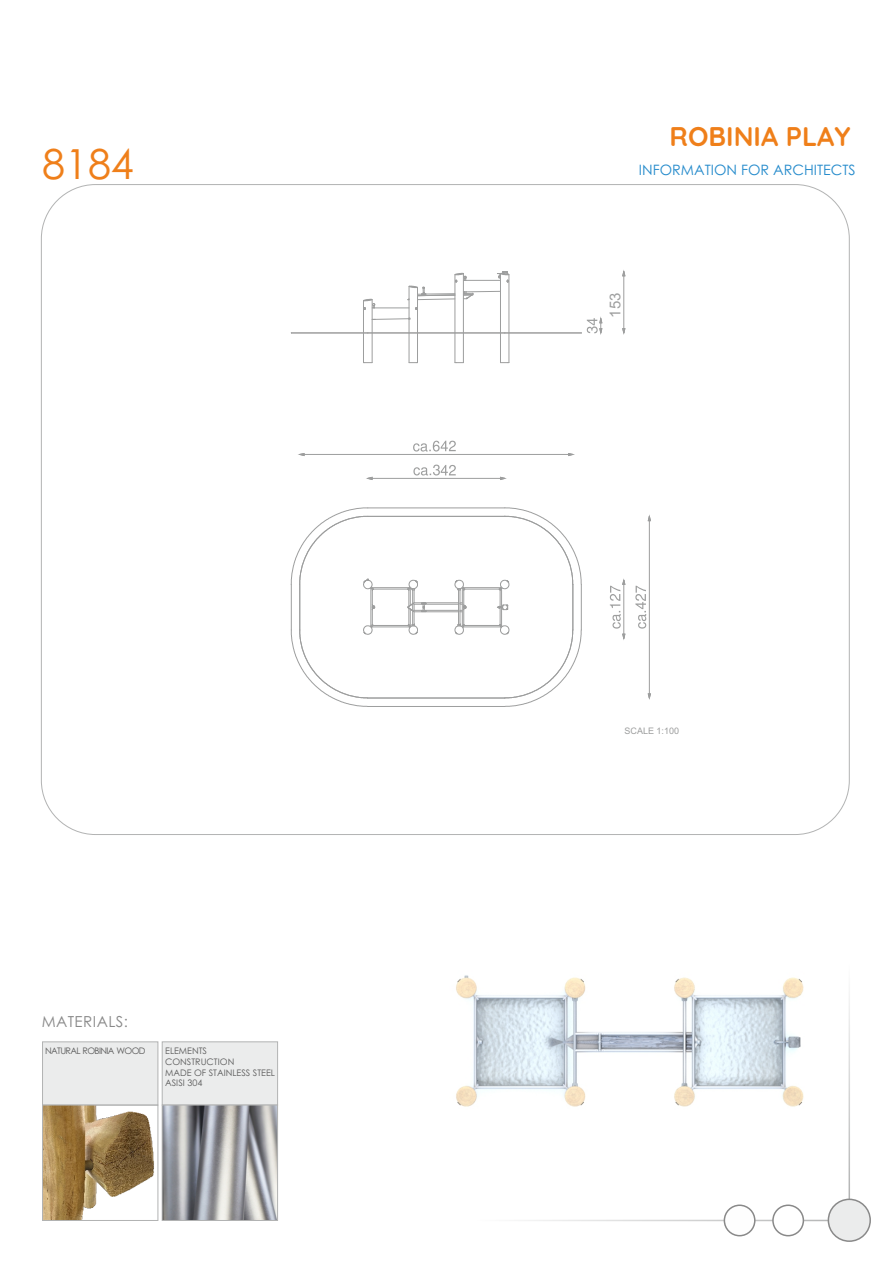
<style>
.page{position:relative;width:893px;height:1263px;background:#fff}
.page>*{position:absolute;margin:0;border:0;box-sizing:border-box;transform-origin:0 0}
.t1{font:41.4px "Century Gothic";color:#ef7f1a}
.t2{font:700 27px "Quicksand";color:#ef7f1a}
.t3{font:15.15px "Century Gothic";letter-spacing:.03em;color:#898989}
.t4{font:15px "Arial";color:#9d9e9e}
.t5{font:14.4px "Century Gothic";color:#278ccc}
.t6{font:9px/10.6px "Century Gothic";color:#5b5b5b}
.t7{font:9px "Century Gothic";letter-spacing:-.07em;color:#5b5b5b}
.t8{font:9px "Arial";color:#9d9e9e}
</style>
<div class="page">
<hr style="left:848px;top:963px;width:2px;height:236px;background:#b2b3b3">
<hr style="left:477px;top:1220px;width:372px;height:1px;background:#b2b3b3">
<div style="left:828px;top:1198px;width:43px;height:44px;background:#ebecec;border:2px solid #898989;border-radius:50%"></div>
<div style="left:724px;top:1204px;width:31px;height:32px;background:#fefefe;border:2px solid #898989;border-radius:50%"></div>
<div style="left:772px;top:1204px;width:32px;height:32px;background:#fff;border:2px solid #898989;border-radius:50%"></div>
<div style="left:42px;top:1041px;width:116px;height:64px;background:#ebecec;border:1px solid #b2b3b3"></div>
<img style="left:44px;top:1107px;width:110px;height:112px">
<div style="left:42px;top:1105px;width:116px;height:116px;border:1px solid #b2b3b3"></div>
<div style="left:162px;top:1041px;width:116px;height:64px;background:#ebecec;border:1px solid #b2b3b3"></div>
<img style="left:164px;top:1107px;width:112px;height:112px">
<div style="left:162px;top:1105px;width:116px;height:116px;border:1px solid #b2b3b3"></div>
<img style="left:456px;top:975px;width:348px;height:132px">
<hr style="left:414px;top:602px;width:45px;height:1px;background:#9d9e9e">
<hr style="left:424px;top:604px;width:35px;height:1px;background:#9d9e9e">
<hr style="left:424px;top:610px;width:35px;height:1px;background:#9d9e9e">
<hr style="left:414px;top:611px;width:45px;height:1px;background:#9d9e9e">
<hr style="left:372px;top:626px;width:37px;height:1px;background:#9d9e9e">
<hr style="left:373px;top:625px;width:35px;height:1px;background:#9d9e9e">
<hr style="left:463px;top:626px;width:38px;height:1px;background:#9d9e9e">
<hr style="left:465px;top:625px;width:34px;height:1px;background:#9d9e9e">
<hr style="left:463px;top:587px;width:38px;height:1px;background:#9d9e9e">
<hr style="left:465px;top:589px;width:34px;height:1px;background:#9d9e9e">
<hr style="left:372px;top:587px;width:37px;height:1px;background:#9d9e9e">
<hr style="left:373px;top:589px;width:35px;height:1px;background:#9d9e9e">
<hr style="left:368px;top:697px;width:137px;height:1px;background:#9d9e9e">
<hr style="left:368px;top:516px;width:137px;height:1px;background:#9d9e9e">
<hr style="left:368px;top:706px;width:137px;height:1px;background:#9d9e9e">
<hr style="left:368px;top:507px;width:137px;height:1px;background:#9d9e9e">
<svg style="left:497px;top:507px;width:85px;height:200px"></svg>
<svg style="left:454px;top:579px;width:14px;height:56px"></svg>
<svg style="left:406px;top:579px;width:22px;height:56px"></svg>
<svg style="left:290px;top:507px;width:86px;height:200px"></svg>
<hr style="left:372px;top:307px;width:37px;height:1px;background:#9d9e9e">
<hr style="left:508px;top:333px;width:1px;height:30px;background:#9d9e9e">
<hr style="left:508px;top:275px;width:1px;height:58px;background:#9d9e9e">
<hr style="left:500px;top:273px;width:1px;height:60px;background:#9d9e9e">
<hr style="left:500px;top:333px;width:1px;height:30px;background:#9d9e9e">
<hr style="left:463px;top:333px;width:1px;height:30px;background:#9d9e9e">
<hr style="left:463px;top:273px;width:1px;height:60px;background:#9d9e9e">
<hr style="left:454px;top:275px;width:1px;height:58px;background:#9d9e9e">
<hr style="left:454px;top:333px;width:1px;height:30px;background:#9d9e9e">
<hr style="left:417px;top:333px;width:1px;height:30px;background:#9d9e9e">
<hr style="left:417px;top:287px;width:1px;height:46px;background:#9d9e9e">
<hr style="left:409px;top:286px;width:1px;height:47px;background:#9d9e9e">
<hr style="left:409px;top:333px;width:1px;height:30px;background:#9d9e9e">
<hr style="left:372px;top:333px;width:1px;height:30px;background:#9d9e9e">
<hr style="left:372px;top:299px;width:1px;height:34px;background:#9d9e9e">
<hr style="left:363px;top:300px;width:1px;height:33px;background:#9d9e9e">
<hr style="left:363px;top:333px;width:1px;height:30px;background:#9d9e9e">
<hr style="left:505px;top:332px;width:76px;height:1px;background:#9d9e9e">
<hr style="left:368px;top:332px;width:137px;height:1px;background:#9d9e9e">
<hr style="left:291px;top:332px;width:77px;height:1px;background:#9d9e9e">
<svg style="left:407px;top:271px;width:103px;height:30px"></svg>
<svg style="left:364px;top:298px;width:13px;height:12px"></svg>
<svg style="left:371px;top:317px;width:40px;height:3px"></svg>
<svg style="left:581px;top:317px;width:22px;height:17px"></svg>
<svg style="left:413px;top:441px;width:43px;height:10px"></svg>
<hr style="left:300px;top:454px;width:273px;height:1px;background:#9d9e9e">
<hr style="left:368px;top:478px;width:137px;height:1px;background:#9d9e9e">
<svg style="left:635px;top:586px;width:11px;height:43px"></svg>
<hr style="left:649px;top:516px;width:1px;height:182px;background:#9d9e9e">
<svg style="left:367px;top:476px;width:6px;height:4px"></svg>
<svg style="left:610px;top:579px;width:16px;height:60px"></svg>
<svg style="left:647px;top:693px;width:4px;height:6px"></svg>
<hr style="left:623px;top:272px;width:1px;height:61px;background:#9d9e9e">
<svg style="left:622px;top:328px;width:4px;height:6px"></svg>
<svg style="left:622px;top:270px;width:4px;height:7px"></svg>
<svg style="left:413px;top:465px;width:43px;height:10px"></svg>
<h1 class="t1" style="left:42px;top:147px;width:93px">8184</h1>
<h3 class="t3" style="left:42px;top:1016px;width:88px">MATERIALS:</h3>
<p class="t7" style="left:45px;top:1047px;width:102px">NATURAL ROBINIA WOOD</p>
<p class="t6" style="left:165px;top:1046px;width:111px">ELEMENTS<br>CONSTRUCTION<br>MADE OF STAINLESS STEEL<br>ASISI 304</p>
<h2 class="t2" style="left:670px;top:119px;width:183px">ROBINIA PLAY</h2>
<h3 class="t5" style="left:639px;top:165px;width:218px">INFORMATION FOR ARCHITECTS</h3>
<h3 class="t4" style="left:609px;top:318px;width:27px;rotate:-90deg">153</h3>
<p class="t8" style="left:625px;top:727px;width:56px">SCALE 1:100</p>
</div>
